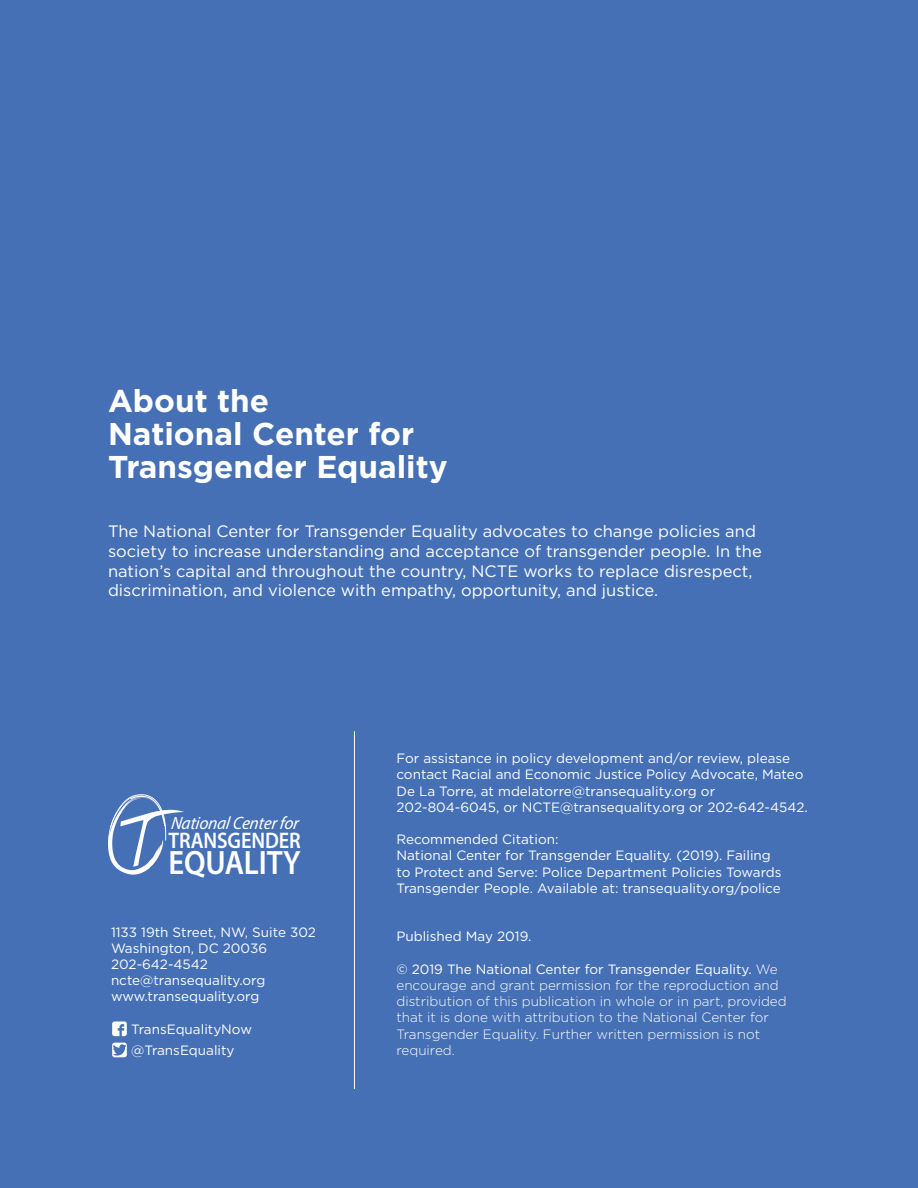
<style>
.page{position:relative;width:918px;height:1188px;background:#4570b5}
.page>*{position:absolute;margin:0;border:0;box-sizing:border-box;transform-origin:0 0}
.t1{font:600 33.9px "Myriad Pro";letter-spacing:-.005em;color:#fff;scale:.9 1}
.t2{font:700 31.5px "Gotham";color:#fff}
.t3{font:600 22.65px "Myriad Pro";letter-spacing:-.005em;color:#fff;scale:.9 1}
.t4{font:italic 17.85px "Myriad Pro";color:#fff;scale:.95 1}
.t5{font:16.5px/19.8px "Gotham";color:#fff}
.t6{font:13.5px/16.2px "Gotham";color:#fff}
.t7{font:300 13.5px/16.2px "Gotham";color:#fff}
.s1{font-weight:400}
</style>
<div class="page">
<svg style="left:112px;top:1021px;width:15px;height:15px"></svg>
<svg style="left:112px;top:1043px;width:15px;height:14px"></svg>
<hr style="left:354px;top:731px;width:1px;height:358px;background:#fff">
<svg style="left:108px;top:795px;width:76px;height:80px"></svg>
<p class="t2" style="left:108px;top:380px;width:163px">About the</p>
<p class="t2" style="left:108px;top:413px;width:308px">National Center for</p>
<p class="t2" style="left:108px;top:446px;width:341px">Transgender Equality</p>
<p class="t5" style="left:108px;top:521px;width:655px">The National Center for Transgender Equality advocates to change policies and society to increase understanding and acceptance of transgender people. In the nation’s capital and throughout the country, NCTE works to replace disrespect, discrimination, and violence with empathy, opportunity, and justice.</p>
<p class="t4" style="left:171px;top:812px;width:139px">NationalCenter for</p>
<p class="t1" style="left:169px;top:841px;width:148px">EQUALITY</p>
<p class="t3" style="left:169px;top:826px;width:148px">TRANSGENDER</p>
<p class="t6" style="left:111px;top:923px;width:206px">1133 19th Street, NW, Suite 302</p>
<p class="t6" style="left:111px;top:940px;width:158px">Washington, DC 20036</p>
<p class="t6" style="left:111px;top:956px;width:99px">202-642-4542</p>
<p class="t6" style="left:111px;top:972px;width:156px">ncte@transequality.org</p>
<p class="t6" style="left:111px;top:988px;width:150px">www.transequality.org</p>
<p class="t6" style="left:131px;top:1021px;width:122px">TransEqualityNow</p>
<p class="t6" style="left:131px;top:1042px;width:105px">@TransEquality</p>
<p class="t6" style="left:396px;top:750px;width:408px">For assistance in policy development and/or review, please contact Racial and Economic Justice Policy Advocate, Mateo<br>De La Torre, at mdelatorre@transequality.org or</p>
<p class="t6" style="left:396px;top:799px;width:413px">202-804-6045, or NCTE@transequality.org or 202-642-4542.</p>
<p class="t6" style="left:396px;top:831px;width:163px">Recommended Citation:</p>
<p class="t6" style="left:396px;top:847px;width:387px">National Center for Transgender Equality. (2019). Failing to Protect and Serve: Police Department Policies Towards<br>Transgender People. Available at: transequality.org/police</p>
<p class="t6" style="left:396px;top:928px;width:137px">Published May 2019.</p>
<p class="t7" style="left:396px;top:961px;width:392px"><span class="s1">© 2019 The National Center for Transgender Equality.</span> We encourage and grant permission for the reproduction and distribution of this publication in whole or in part, provided that it is done with attribution to the National Center for Transgender Equality. Further written permission is not required.</p>
</div>
